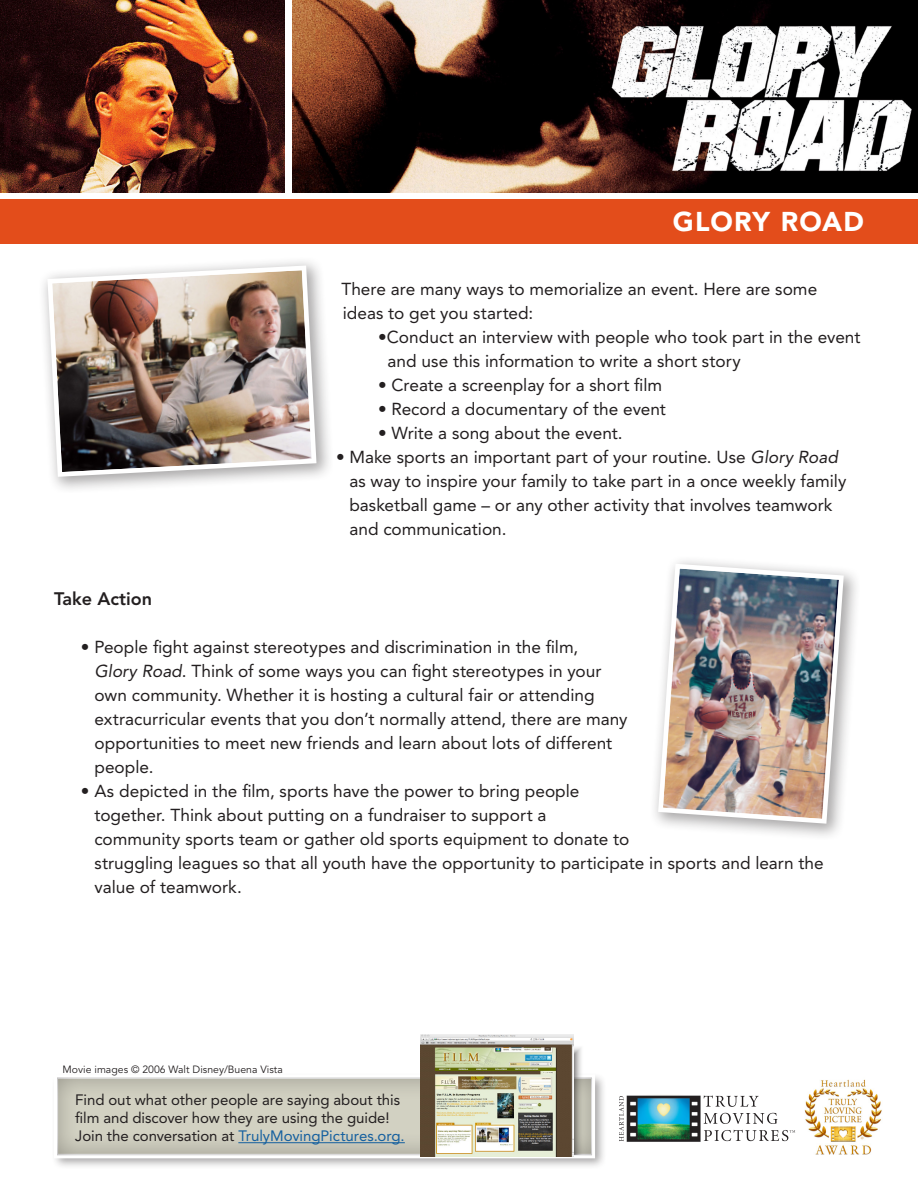
<style>
.page{position:relative;width:918px;height:1188px;background:#fff}
.page>*{position:absolute;margin:0;border:0;box-sizing:border-box;transform-origin:0 0}
.t1{font:900 27px "Avenir LT Std";letter-spacing:.045em;color:#fff}
.Bold_Copy{font:800 18px "Avenir LT Std";color:#231f20}
.Basic_Copy{font:17.25px/24px "Avenir LT Std";color:#231f20}
.Basic_Copy-2{font:15px/18px "Avenir LT Std";letter-spacing:-.005em;color:#231f20}
.t2{font:10.5px "Avenir LT Std";color:#231f20}
.s1{font-style:italic}
.s2{color:#15609f}
</style>
<div class="page">
<div style="left:36px;top:254px;width:296px;height:239px;background:#231f20;opacity:.4"></div>
<img style="left:45px;top:263px;width:274px;height:216px">
<div style="left:647px;top:552px;width:213px;height:288px;background:#231f20;opacity:.4"></div>
<img style="left:656px;top:561px;width:190px;height:265px">
<img style="left:292px;top:0;width:626px;height:192px">
<img style="left:1px;top:0;width:283px;height:192px">
<div style="left:1px;top:200px;width:917px;height:44px;background:#e34d1b"></div>
<img style="left:627px;top:1095px;width:74px;height:47px">
<svg style="left:704px;top:1095px;width:55px;height:12px"></svg>
<svg style="left:704px;top:1113px;width:74px;height:11px"></svg>
<svg style="left:704px;top:1130px;width:91px;height:11px"></svg>
<svg style="left:619px;top:1096px;width:5px;height:45px"></svg>
<img style="left:804px;top:1079px;width:78px;height:76px">
<div style="left:52px;top:1072px;width:555px;height:98px;background:#231f20;opacity:.4"></div>
<svg style="left:52px;top:1073px;width:545px;height:87px;background:#cfcec3"></svg>
<svg style="left:574px;top:1047px;width:10px;height:108px"></svg>
<img style="left:421px;top:1035px;width:153px;height:121px">
<p class="t1" style="left:673px;top:205px;width:193px">GLORY ROAD</p>
<p class="Basic_Copy" style="left:341px;top:277px;width:477px">There are many ways to memorialize an event. Here are some</p>
<p class="Basic_Copy" style="left:343px;top:301px;width:192px">ideas to get you started:</p>
<p class="Basic_Copy" style="left:378px;top:325px;width:484px">•Conduct an interview with people who took part in the event</p>
<p class="Basic_Copy" style="left:388px;top:349px;width:355px">and use this information to write a short story</p>
<p class="Basic_Copy" style="left:378px;top:373px;width:286px">• Create a screenplay for a short film</p>
<p class="Basic_Copy" style="left:378px;top:397px;width:290px">• Record a documentary of the event</p>
<p class="Basic_Copy" style="left:378px;top:421px;width:246px">• Write a song about the event.</p>
<p class="Basic_Copy" style="left:349px;top:445px;width:498px;text-indent:-13px">• Make sports an important part of your routine. Use <span class="s1">Glory Road </span>as way to inspire your family to take part in a once weekly family basketball game – or any other activity that involves teamwork and communication.</p>
<p class="Bold_Copy" style="left:54px;top:588px;width:100px">Take Action</p>
<p class="Basic_Copy" style="left:94px;top:635px;width:535px;text-indent:-13px">• People fight against stereotypes and discrimination in the film,<br><span class="s1">Glory Road</span>. Think of some ways you can fight stereotypes in your own community. Whether it is hosting a cultural fair or attending extracurricular events that you don’t normally attend, there are many opportunities to meet new friends and learn about lots of different people.</p>
<p class="Basic_Copy" style="left:94px;top:779px;width:731px;text-indent:-13px">• As depicted in the film, sports have the power to bring people<br>together. Think about putting on a fundraiser to support a<br>community sports team or gather old sports equipment to donate to<br>struggling leagues so that all youth have the opportunity to participate in sports and learn the value of teamwork.</p>
<p class="t2" style="left:63px;top:1064px;width:222px">Movie images © 2006 Walt Disney/Buena Vista</p>
<p class="Basic_Copy-2" style="left:75px;top:1091px;width:331px">Find out what other people are saying about this film and discover how they are using the guide!<br>Join the conversation at <span class="s2">TrulyMovingPictures.org.</span></p>
</div>
